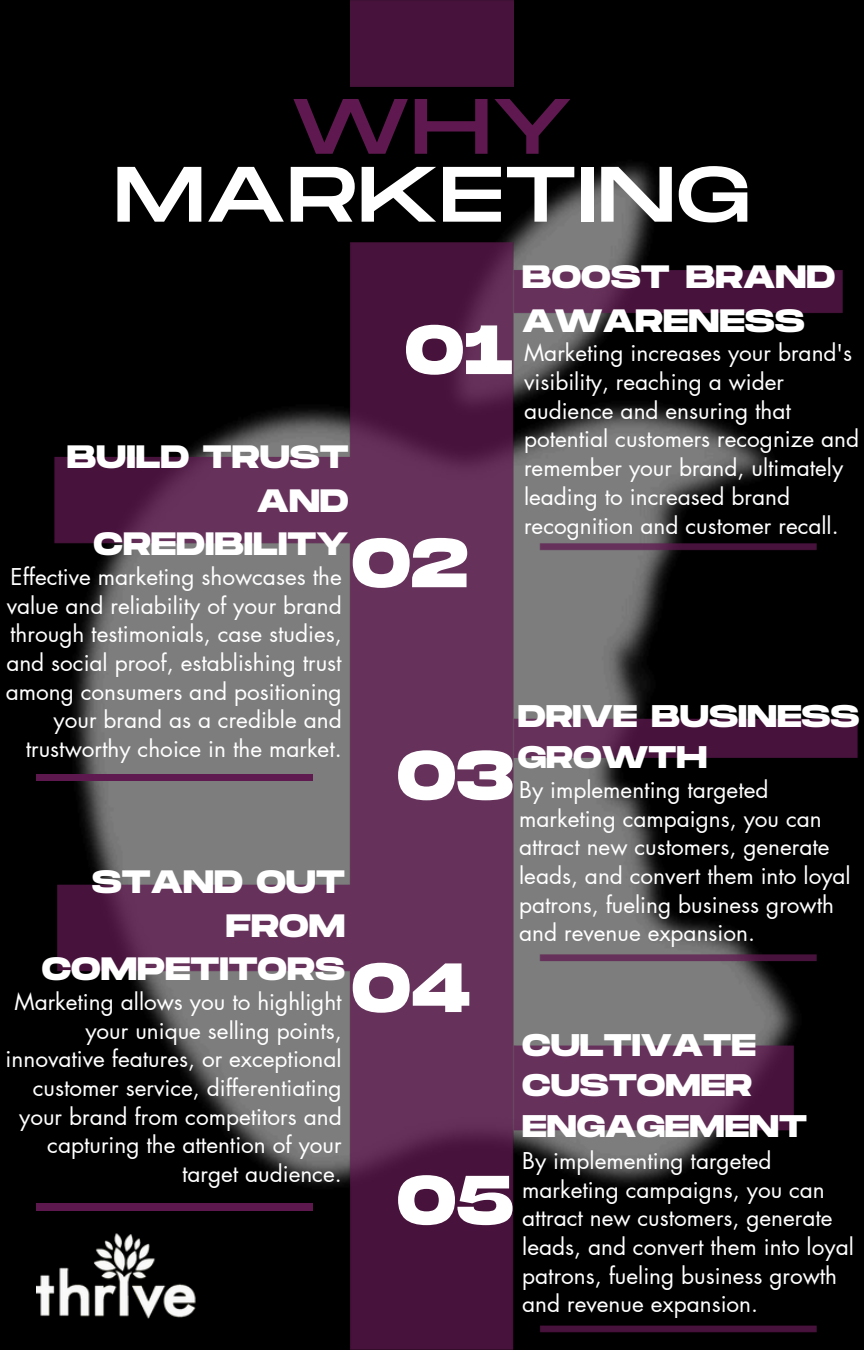
<style>
.page{position:relative;width:864px;height:1350px;background:#000}
.page>*{position:absolute;margin:0;border:0;box-sizing:border-box;transform-origin:0 0}
.t1{font:78.3px "Monument Extended";color:#fff}
.t2{font:78.3px "Monument Extended";color:#5f1950}
.t3{font:700 69.52px "Monument Extended";color:#fff}
.t4{font:700 32.4px/43.9px "Monument Extended";color:#fff;text-align:right}
.t5{font:700 31.28px/40.5px "Monument Extended";color:#fff}
.t6{font:22.5px/28.8px "Futura LT Pro";color:#fff}
</style>
<div class="page">
<img style="left:36px;top:774px;width:7px;height:7px">
<img style="left:36px;top:1203px;width:7px;height:7px">
<div style="left:350px;top:0;width:164px;height:86px;background:#47123b"></div>
<img style="left:43px;top:232px;width:821px;height:1118px">
<img style="left:36px;top:1232px;width:162px;height:88px">
<p class="t2" style="left:290px;top:83px;width:285px">WHY</p>
<p class="t1" style="left:114px;top:151px;width:638px">MARKETING</p>
<p class="t4" style="left:522px;top:256px;width:315px;text-align:left">BOOST BRAND<br>AWARENESS</p>
<p class="t6" style="left:524px;top:340px;width:337px">Marketing increases your brand's visibility, reaching a wider audience and ensuring that potential customers recognize and remember your brand, ultimately leading to increased brand recognition and customer recall.</p>
<h2 class="t3" style="left:405px;top:311px;width:111px">01</h2>
<h2 class="t4" style="left:67px;top:436px;width:284px">BUILD TRUST<br>AND<br>CREDIBILITY</h2>
<h1 class="t3" style="left:352px;top:525px;width:118px">02</h1>
<h2 class="t6" style="left:6px;top:563px;width:337px;text-align:right">Effective marketing showcases the value and reliability of your brand through testimonials, case studies, and social proof, establishing trust among consumers and positioning your brand as a credible and trustworthy choice in the market.</h2>
<p class="t5" style="left:518px;top:698px;width:343px">DRIVE BUSINESS<br>GROWTH</p>
<p class="t3" style="left:397px;top:737px;width:118px">03</p>
<p class="t6" style="left:519px;top:776px;width:333px">By implementing targeted marketing campaigns, you can attract new customers, generate leads, and convert them into loyal patrons, fueling business growth and revenue expansion.</p>
<p class="t4" style="left:42px;top:861px;width:305px">STAND OUT<br>FROM<br>COMPETITORS</p>
<h1 class="t3" style="left:352px;top:949px;width:121px">04</h1>
<p class="t6" style="left:6px;top:988px;width:338px;text-align:right">Marketing allows you to highlight your unique selling points, innovative features, or exceptional customer service, differentiating your brand from competitors and capturing the attention of your target audience.</p>
<h2 class="t5" style="left:522px;top:1026px;width:286px">CULTIVATE<br>CUSTOMER<br>ENGAGEMENT</h2>
<p class="t6" style="left:522px;top:1147px;width:333px">By implementing targeted marketing campaigns, you can attract new customers, generate leads, and convert them into loyal patrons, fueling business growth and revenue expansion.</p>
<p class="t3" style="left:397px;top:1162px;width:118px">05</p>
</div>
